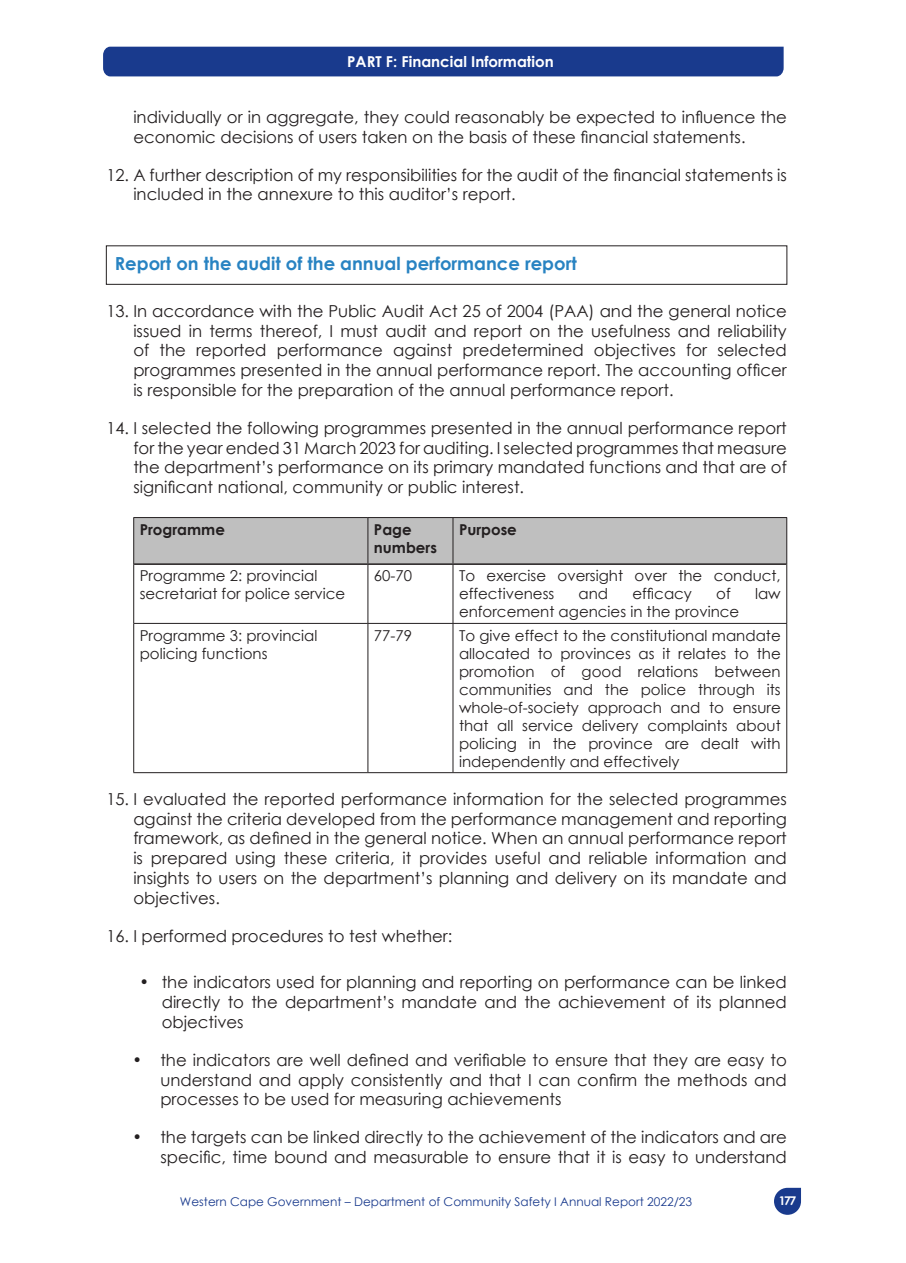
<style>
.page{position:relative;width:906px;height:1263px;background:#fff}
.page>*{position:absolute;margin:0;border:0;box-sizing:border-box;transform-origin:0 0}
.AG_Box_Heading{font:700 18px "Century Gothic";color:#2883c2}
.AG_Numbered_ARs{font:16.5px/19.8px "Century Gothic";color:#231f20;text-align:justify}
.AG_List_Paragraph{font:16.5px/19.8px "Century Gothic";color:#231f20;text-align:justify}
.AG_Table_text{font:15px/18px "Century Gothic";color:#231f20}
.AG_Table_heading{font:700 15px/18px "Century Gothic";color:#231f20}
.t1{font:700 15px "Century Gothic";color:#fff}
.t2{font:12px "Century Gothic";color:#193a8d}
.t3{font:700 12px "Century Gothic";color:#fff}
</style>
<div class="page">
<svg style="left:774px;top:1188px;width:27px;height:27px"></svg>
<div style="left:103px;top:47px;width:680px;height:29px;background:#193a8d"></div>
<div style="left:106px;top:245px;width:681px;height:40px;border:1px solid #231f20"></div>
<div style="left:134px;top:518px;width:652px;height:45px;background:#bfbfbf"></div>
<hr style="left:133px;top:517px;width:235px;height:1px;background:#231f20">
<hr style="left:133px;top:518px;width:1px;height:46px;background:#231f20">
<hr style="left:368px;top:517px;width:85px;height:1px;background:#231f20">
<hr style="left:367px;top:518px;width:1px;height:45px;background:#231f20">
<hr style="left:453px;top:517px;width:334px;height:1px;background:#231f20">
<hr style="left:452px;top:518px;width:1px;height:45px;background:#231f20">
<hr style="left:786px;top:518px;width:1px;height:46px;background:#231f20">
<hr style="left:133px;top:564px;width:1px;height:59px;background:#231f20">
<hr style="left:367px;top:565px;width:1px;height:58px;background:#231f20">
<hr style="left:452px;top:565px;width:1px;height:58px;background:#231f20">
<hr style="left:786px;top:564px;width:1px;height:59px;background:#231f20">
<hr style="left:133px;top:623px;width:235px;height:1px;background:#231f20">
<hr style="left:133px;top:624px;width:1px;height:148px;background:#231f20">
<hr style="left:368px;top:623px;width:85px;height:1px;background:#231f20">
<hr style="left:367px;top:624px;width:1px;height:148px;background:#231f20">
<hr style="left:453px;top:623px;width:334px;height:1px;background:#231f20">
<hr style="left:452px;top:624px;width:1px;height:148px;background:#231f20">
<hr style="left:786px;top:624px;width:1px;height:148px;background:#231f20">
<hr style="left:133px;top:772px;width:235px;height:1px;background:#231f20">
<hr style="left:368px;top:772px;width:85px;height:1px;background:#231f20">
<hr style="left:453px;top:772px;width:334px;height:1px;background:#231f20">
<hr style="left:134px;top:563px;width:234px;height:2px;background:#231f20">
<hr style="left:368px;top:563px;width:85px;height:2px;background:#231f20">
<hr style="left:453px;top:563px;width:333px;height:2px;background:#231f20">
<p class="t1" style="left:347px;top:50px;width:208px">PART F: Financial Information</p>
<p class="AG_Numbered_ARs" style="left:133px;top:107px;width:655px">individually or in aggregate, they could reasonably be expected to influence the economic decisions of users taken on the basis of these financial statements.</p>
<p class="AG_Numbered_ARs" style="left:133px;top:164px;width:655px;text-indent:-27px">12. A further description of my responsibilities for the audit of the financial statements is included in the annexure to this auditor’s report.</p>
<p class="AG_Box_Heading" style="left:115px;top:250px;width:463px">Report on the audit of the annual performance report</p>
<p class="AG_Numbered_ARs" style="left:133px;top:301px;width:655px;text-indent:-27px">13. In accordance with the Public Audit Act 25 of 2004 (PAA) and the general notice issued in terms thereof, I must audit and report on the usefulness and reliability of the reported performance against predetermined objectives for selected programmes presented in the annual performance report. The accounting officer is responsible for the preparation of the annual performance report.</p>
<p class="AG_Numbered_ARs" style="left:133px;top:418px;width:655px;text-indent:-27px">14. I selected the following programmes presented in the annual performance report for the year ended 31 March 2023 for auditing. I selected programmes that measure the department’s performance on its primary mandated functions and that are of significant national, community or public interest.</p>
<p class="AG_Table_heading" style="left:140px;top:520px;width:87px">Programme</p>
<p class="AG_Table_heading" style="left:374px;top:520px;width:64px">Page numbers</p>
<p class="AG_Table_heading" style="left:459px;top:520px;width:59px">Purpose</p>
<p class="AG_Table_text" style="left:140px;top:567px;width:207px">Programme 2: provincial secretariat for police service</p>
<p class="AG_Table_text" style="left:374px;top:567px;width:40px">60-70</p>
<p class="AG_Table_text" style="left:459px;top:567px;width:323px">To exercise oversight over the conduct, effectiveness</p>
<p class="AG_Table_text" style="left:578px;top:585px;width:31px">and</p>
<p class="AG_Table_text" style="left:632px;top:585px;width:61px">efficacy</p>
<p class="AG_Table_text" style="left:716px;top:585px;width:16px">of</p>
<p class="AG_Table_text" style="left:755px;top:585px;width:27px">law</p>
<p class="AG_Table_text" style="left:459px;top:603px;width:282px">enforcement agencies in the province</p>
<p class="AG_Table_text" style="left:140px;top:626px;width:179px">Programme 3: provincial policing functions</p>
<p class="AG_Table_text" style="left:374px;top:626px;width:40px">77-79</p>
<p class="AG_Table_text" style="left:459px;top:626px;width:323px;text-align:justify">To give effect to the constitutional mandate allocated to provinces as it relates to the promotion of good relations between communities and the police through its whole-of-society approach and to ensure that all service delivery complaints about policing in the province are dealt with independently and effectively</p>
<p class="AG_Numbered_ARs" style="left:133px;top:789px;width:655px;text-indent:-27px">15. I evaluated the reported performance information for the selected programmes against the criteria developed from the performance management and reporting framework, as defined in the general notice. When an annual performance report is prepared using these criteria, it provides useful and reliable information and insights to users on the department’s planning and delivery on its mandate and objectives.</p>
<p class="AG_Numbered_ARs" style="left:106px;top:925px;width:347px">16. I performed procedures to test whether:</p>
<p class="AG_List_Paragraph" style="left:162px;top:972px;width:627px;text-indent:-21px">• the indicators used for planning and reporting on performance can be linked directly to the department’s mandate and the achievement of its planned objectives</p>
<p class="AG_List_Paragraph" style="left:160px;top:1050px;width:628px;text-indent:-27px">• the indicators are well defined and verifiable to ensure that they are easy to understand and apply consistently and that I can confirm the methods and processes to be used for measuring achievements</p>
<p class="AG_List_Paragraph" style="left:133px;top:1127px;width:655px;text-align:right">• the targets can be linked directly to the achievement of the indicators and are specific, time bound and measurable to ensure that it is easy to understand</p>
<p class="t2" style="left:180px;top:1193px;width:514px">Western Cape Government – Department of Community Safety I Annual Report 2022/23</p>
<p class="t3" style="left:778px;top:1192px;width:19px">177</p>
</div>
